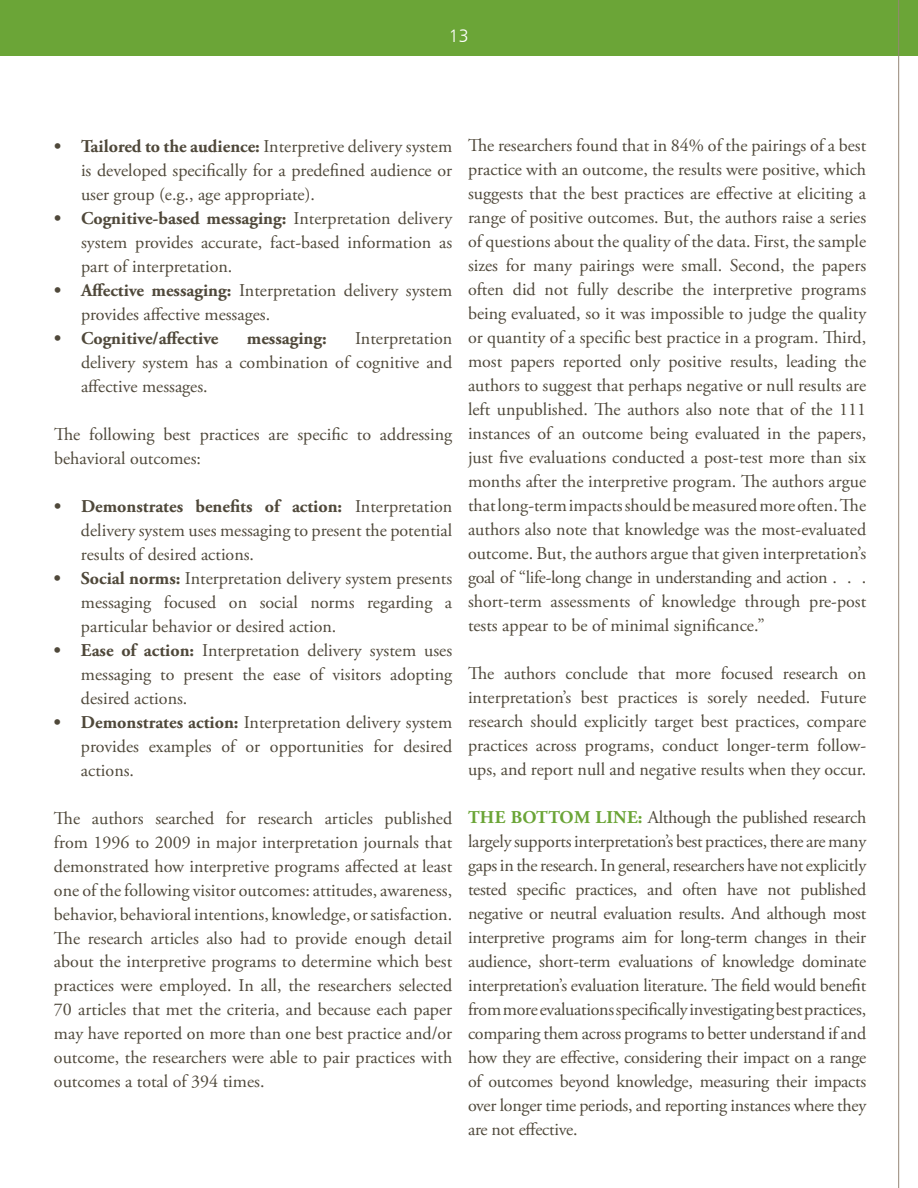
<style>
.page{position:relative;width:918px;height:1188px;background:#fff}
.page>*{position:absolute;margin:0;border:0;box-sizing:border-box;transform-origin:0 0}
.Body_Copy_right{font:18px/24px "Adobe Garamond Pro";color:#4f483a;text-align:justify}
.t1{font:700 18px "Adobe Garamond Pro";color:#4f483a}
.t2{font:18px "Humanist 777 BT Light B";color:#fff}
.s1{font-weight:700}
.s2{font-weight:700;color:#6ba537}
</style>
<div class="page">
<div style="left:0;top:0;width:918px;height:56px;background:#6ba537"></div>
<hr style="left:898px;top:0;width:1px;height:1188px;background:#958676">
<p class="t2" style="left:449px;top:25px;width:22px">13</p>
<p class="Body_Copy_right" style="left:81px;top:135px;width:373px;text-indent:-27px"><span class="s1">• Tailored to the audience:</span> Interpretive delivery system is developed specifically for a predefined audience or user group (e.g., age appropriate).</p>
<p class="Body_Copy_right" style="left:81px;top:207px;width:373px;text-indent:-27px"><span class="s1">• Cognitive-based messaging:</span> Interpretation delivery system provides accurate, fact-based information as part of interpretation.</p>
<p class="Body_Copy_right" style="left:81px;top:279px;width:373px;text-indent:-27px"><span class="s1">• Affective messaging:</span> Interpretation delivery system provides affective messages.</p>
<p class="t1" style="left:54px;top:327px;width:166px">• Cognitive/affective</p>
<p class="t1" style="left:247px;top:327px;width:81px">messaging:</p>
<p class="Body_Copy_right" style="left:81px;top:327px;width:373px;text-indent:274px">Interpretation delivery system has a combination of cognitive and affective messages.</p>
<p class="Body_Copy_right" style="left:54px;top:423px;width:400px">The following best practices are specific to addressing behavioral outcomes:</p>
<p class="Body_Copy_right" style="left:81px;top:495px;width:373px;text-indent:-27px"><span class="s1">• Demonstrates benefits of action:</span> Interpretation delivery system uses messaging to present the potential results of desired actions.</p>
<p class="Body_Copy_right" style="left:81px;top:567px;width:373px;text-indent:-27px"><span class="s1">• Social norms:</span> Interpretation delivery system presents messaging focused on social norms regarding a particular behavior or desired action.</p>
<p class="Body_Copy_right" style="left:81px;top:638px;width:373px;text-indent:-27px"><span class="s1">• Ease of action:</span> Interpretation delivery system uses messaging to present the ease of visitors adopting desired actions.</p>
<p class="Body_Copy_right" style="left:81px;top:710px;width:373px;text-indent:-27px"><span class="s1">• Demonstrates action:</span> Interpretation delivery system provides examples of or opportunities for desired actions.</p>
<p class="Body_Copy_right" style="left:54px;top:806px;width:400px">The authors searched for research articles published from 1996 to 2009 in major interpretation journals that demonstrated how interpretive programs affected at least one of the following visitor outcomes: attitudes, awareness, behavior, behavioral intentions, knowledge, or satisfaction.<br>The research articles also had to provide enough detail about the interpretive programs to determine which best practices were employed. In all, the researchers selected 70 articles that met the criteria, and because each paper may have reported on more than one best practice and/or outcome, the researchers were able to pair practices with outcomes a total of 394 times.</p>
<p class="Body_Copy_right" style="left:468px;top:134px;width:400px">The researchers found that in 84% of the pairings of a best practice with an outcome, the results were positive, which suggests that the best practices are effective at eliciting a range of positive outcomes. But, the authors raise a series of questions about the quality of the data. First, the sample sizes for many pairings were small. Second, the papers often did not fully describe the interpretive programs being evaluated, so it was impossible to judge the quality or quantity of a specific best practice in a program. Third, most papers reported only positive results, leading the authors to suggest that perhaps negative or null results are left unpublished. The authors also note that of the 111 instances of an outcome being evaluated in the papers, just five evaluations conducted a post-test more than six months after the interpretive program. The authors argue that long-term impacts should be measured more often. The authors also note that knowledge was the most-evaluated outcome. But, the authors argue that given interpretation’s goal of “life-long change in understanding and action . . . short-term assessments of knowledge through pre-post tests appear to be of minimal significance.”</p>
<p class="Body_Copy_right" style="left:468px;top:662px;width:400px">The authors conclude that more focused research on interpretation’s best practices is sorely needed. Future research should explicitly target best practices, compare practices across programs, conduct longer-term follow&shy;ups, and report null and negative results when they occur.</p>
<p class="Body_Copy_right" style="left:468px;top:806px;width:400px"><span class="s2">THE BOTTOM LINE:</span> Although the published research largely supports interpretation’s best practices, there are many gaps in the research. In general, researchers have not explicitly tested specific practices, and often have not published negative or neutral evaluation results. And although most interpretive programs aim for long-term changes in their audience, short-term evaluations of knowledge dominate interpretation’s evaluation literature. The field would benefit from more evaluations specifically investigating best practices, comparing them across programs to better understand if and how they are effective, considering their impact on a range of outcomes beyond knowledge, measuring their impacts over longer time periods, and reporting instances where they are not effective.</p>
</div>
